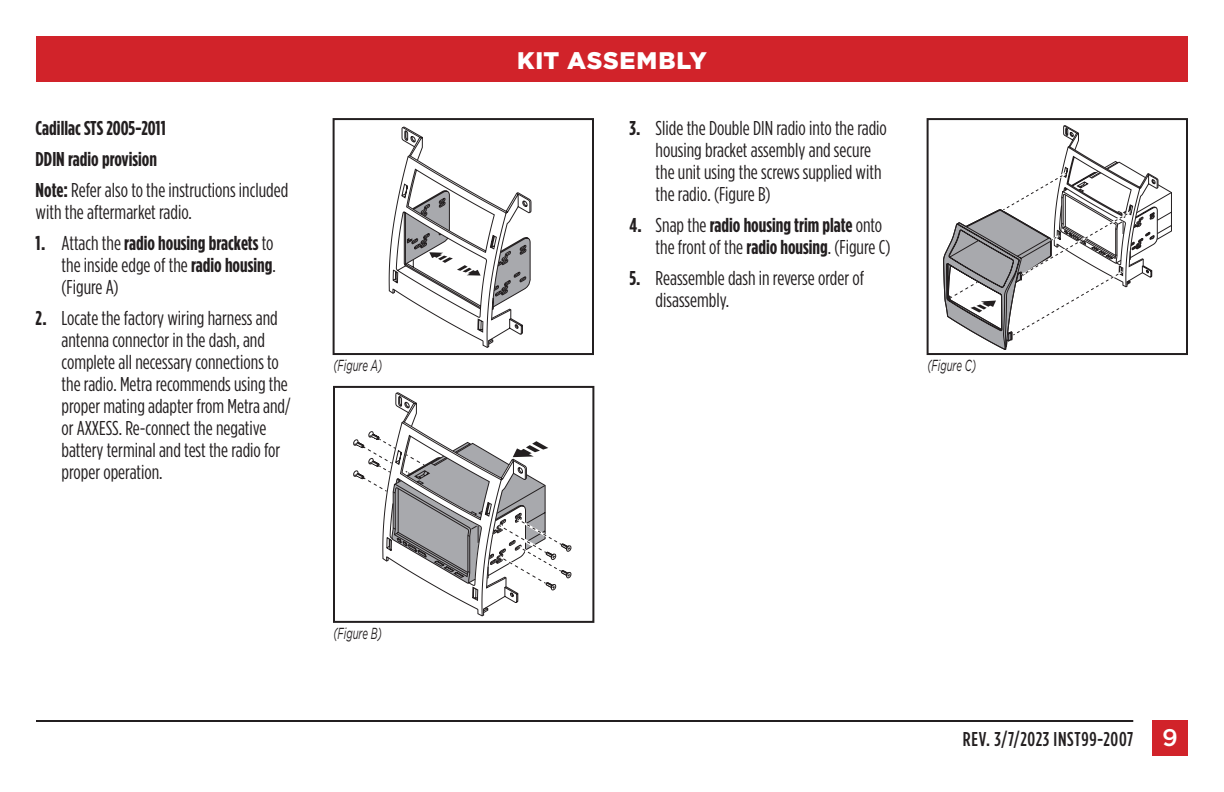
<style>
.page{position:relative;width:1224px;height:792px;background:#fff}
.page>*{position:absolute;margin:0;border:0;box-sizing:border-box;transform-origin:0 0}
.t1{font:900 24px "Gotham";letter-spacing:.03em;color:#fff}
.t2{font:20px/22px "Gotham Condensed";color:#231f20}
.t3{font:700 20px/31px "Gotham Condensed";color:#231f20}
.t4{font:500 20px "Gotham Condensed";letter-spacing:.03em;color:#231f20}
.t5{font:italic 16px "Gotham";color:#231f20;scale:.6 1}
.s1{font-weight:400}
.s2{font-weight:700}
.s3{font-family:"Gotham";font-size:24px;color:#fff}
</style>
<div class="page">
<div style="left:36px;top:36px;width:1152px;height:45px;background:#d1232a"></div>
<hr style="left:36px;top:720px;width:1097px;height:2px;background:#231f20">
<div style="left:1152px;top:720px;width:36px;height:36px;background:#d1232a"></div>
<svg style="left:353px;top:393px;width:218px;height:223px"></svg>
<div style="left:333px;top:386px;width:261px;height:237px;border:2px solid #231f20"></div>
<svg style="left:389px;top:127px;width:142px;height:221px"></svg>
<div style="left:333px;top:118px;width:261px;height:237px;border:2px solid #231f20"></div>
<svg style="left:943px;top:125px;width:229px;height:225px"></svg>
<div style="left:927px;top:118px;width:261px;height:237px;border:2px solid #231f20"></div>
<p class="t3" style="left:36px;top:112px;width:254px">Cadillac STS 2005-2011<br>DDIN radio provision<br>Note: <span class="s1">Refer also to the instructions included</span></p>
<p class="t2" style="left:36px;top:201px;width:158px">with the aftermarket radio.</p>
<p class="t2" style="left:62px;top:232px;width:216px;text-align:justify;text-indent:-26px"><span class="s2">1.</span> Attach the <span class="s2">radio housing brackets</span> to the inside edge of the <span class="s2">radio housing</span>. (Figure A)</p>
<p class="t2" style="left:62px;top:307px;width:231px;text-indent:-26px"><span class="s2">2.</span> Locate the factory wiring harness and antenna connector in the dash, and complete all necessary connections to the radio. Metra recommends using the proper mating adapter from Metra and/ or AXXESS. Re-connect the negative battery terminal and test the radio for proper operation.</p>
<p class="t1" style="left:517px;top:46px;width:191px">KIT ASSEMBLY</p>
<p class="t2" style="left:656px;top:117px;width:233px;text-indent:-26px"><span class="s2">3.</span> Slide the Double DIN radio into the radio housing bracket assembly and secure the unit using the screws supplied with the radio. (Figure B)</p>
<p class="t3" style="left:656px;top:213px;width:236px;line-height:22px;text-indent:-26px">4. <span class="s1">Snap the</span> radio housing trim plate <span class="s1">onto the front of the</span> radio housing<span class="s1">. (Figure C)</span></p>
<p class="t2" style="left:656px;top:267px;width:210px;text-indent:-26px"><span class="s2">5.</span> Reassemble dash in reverse order of disassembly.</p>
<p class="t5" style="left:333px;top:357px;width:83px">(Figure A)</p>
<p class="t5" style="left:927px;top:357px;width:83px">(Figure C)</p>
<p class="t5" style="left:333px;top:625px;width:83px">(Figure B)</p>
<p class="t4" style="left:963px;top:728px;width:217px">REV. 3/7/2023 INST99-2007 <span class="s3">9</span></p>
</div>
